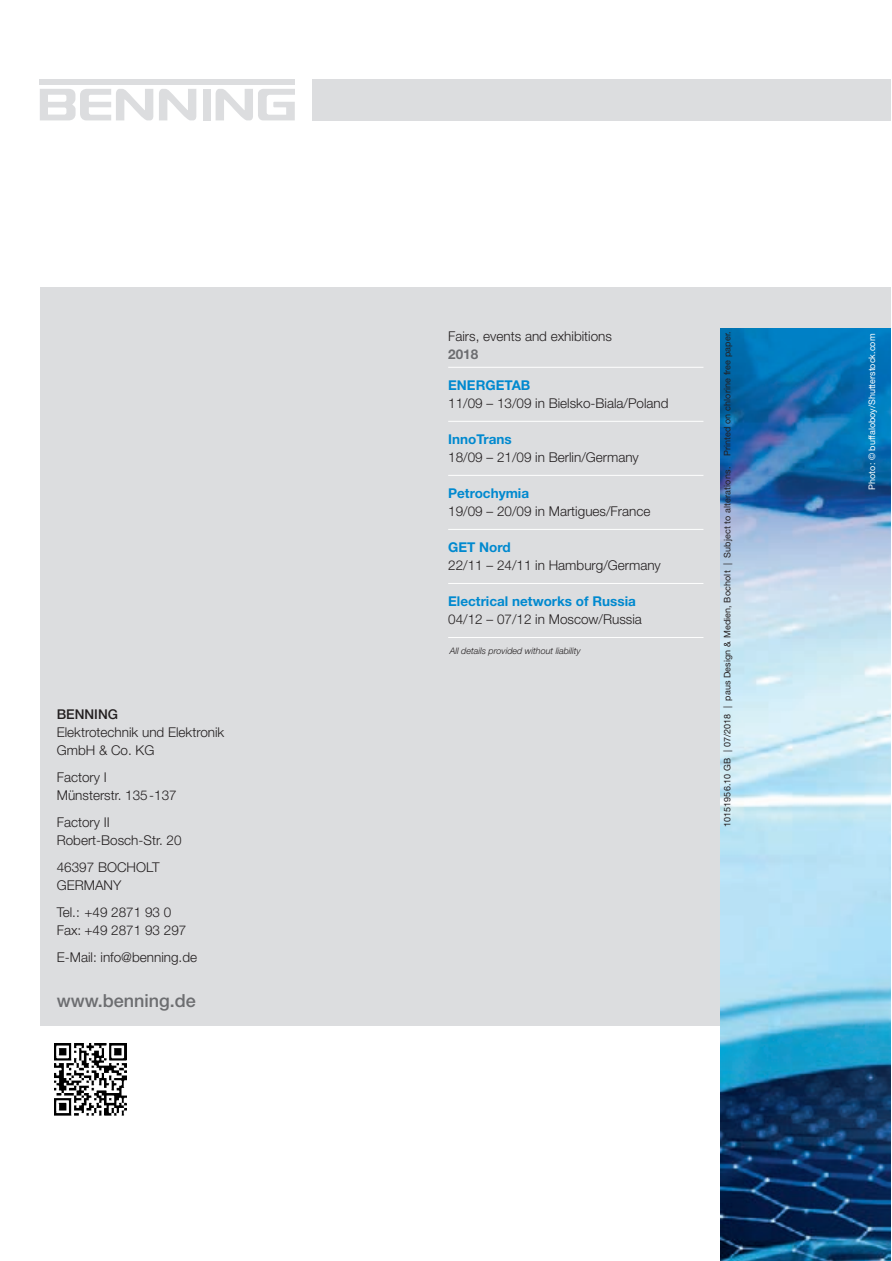
<style>
.page{position:relative;width:892px;height:1261px;background:#fff}
.page>*{position:absolute;margin:0;border:0;box-sizing:border-box;transform-origin:0 0}
.t1{font:500 18px "Helvetica Neue LT Pro";color:#6c6d70}
.t2{font:300 13.5px/18px "Helvetica Neue LT Pro";color:#231f20}
.t3{font:700 13.5px "Helvetica Neue LT Pro";color:#0089cf}
.t4{font:500 13.5px "Helvetica Neue LT Pro";color:#231f20}
.t5{font:700 13.5px "Helvetica Neue LT Pro";color:#6c6d70}
.t6{font:9px "Helvetica Neue LT Pro";letter-spacing:.015em;color:#231f20}
.t7{font:italic 300 9px "Helvetica Neue LT Pro";color:#231f20}
.t8{font:9px "Helvetica Neue LT Pro";color:#fff}
</style>
<div class="page">
<div style="left:312px;top:79px;width:578px;height:41px;background:#dcdddf"></div>
<div style="left:40px;top:287px;width:850px;height:738px;background:#dcdddf"></div>
<div style="left:40px;top:79px;width:255px;height:5px;background:#dcdddf"></div>
<div style="left:202px;top:89px;width:8px;height:31px;background:#dcdddf"></div>
<svg style="left:159px;top:89px;width:37px;height:31px"></svg>
<svg style="left:40px;top:89px;width:113px;height:31px"></svg>
<svg style="left:215px;top:89px;width:80px;height:31px"></svg>
<img style="left:720px;top:328px;width:170px;height:932px">
<img style="left:54px;top:1043px;width:72px;height:72px">
<hr style="left:448px;top:529px;width:255px;height:1px;background:#fff">
<hr style="left:448px;top:367px;width:255px;height:1px;background:#fff">
<hr style="left:448px;top:421px;width:255px;height:1px;background:#fff">
<hr style="left:448px;top:475px;width:255px;height:1px;background:#fff">
<hr style="left:448px;top:583px;width:255px;height:1px;background:#fff">
<hr style="left:448px;top:637px;width:255px;height:1px;background:#fff">
<p class="t4" style="left:57px;top:709px;width:63px">BENNING</p>
<p class="t2" style="left:57px;top:724px;width:169px">Elektrotechnik und Elektronik<br>GmbH &amp; Co. KG</p>
<p class="t2" style="left:57px;top:769px;width:121px">Factory I<br>Münsterstr. 135-137</p>
<p class="t2" style="left:57px;top:814px;width:126px">Factory II<br>Robert-Bosch-Str. 20</p>
<p class="t2" style="left:57px;top:859px;width:104px">46397 BOCHOLT<br>GERMANY</p>
<p class="t2" style="left:57px;top:904px;width:131px">Tel.: +49 2871 93 0<br>Fax: +49 2871 93 297</p>
<p class="t2" style="left:57px;top:949px;width:142px">E-Mail: info@benning.de</p>
<h1 class="t1" style="left:57px;top:994px;width:141px">www.benning.de</h1>
<p class="t2" style="left:448px;top:328px;width:165px">Fairs, events and exhibitions</p>
<p class="t5" style="left:448px;top:349px;width:32px">2018</p>
<p class="t3" style="left:448px;top:380px;width:84px">ENERGETAB</p>
<p class="t2" style="left:448px;top:395px;width:222px">11/09 – 13/09 in Bielsko-Biala/Poland</p>
<p class="t3" style="left:448px;top:434px;width:65px">InnoTrans</p>
<p class="t2" style="left:448px;top:449px;width:192px">18/09 – 21/09 in Berlin/Germany</p>
<p class="t3" style="left:448px;top:488px;width:82px">Petrochymia</p>
<p class="t2" style="left:448px;top:503px;width:204px">19/09 – 20/09 in Martigues/France</p>
<p class="t3" style="left:448px;top:542px;width:64px">GET Nord</p>
<p class="t2" style="left:448px;top:557px;width:214px">22/11 – 24/11 in Hamburg/Germany</p>
<p class="t3" style="left:448px;top:596px;width:189px">Electrical networks of Russia</p>
<p class="t2" style="left:448px;top:611px;width:195px">04/12 – 07/12 in Moscow/Russia</p>
<p class="t7" style="left:449px;top:647px;width:133px">All details provided without liability</p>
<p class="t6" style="left:724px;top:827px;width:497px;rotate:-90deg">10151956.10 GB | 07/2018 | paus Design &amp; Medien, Bocholt | Subject to alterations. Printed on chlorine free paper.</p>
<p class="t8" style="left:868px;top:489px;width:157px;rotate:-90deg">Photo: © buffaloboy/Shutterstock.com</p>
</div>
